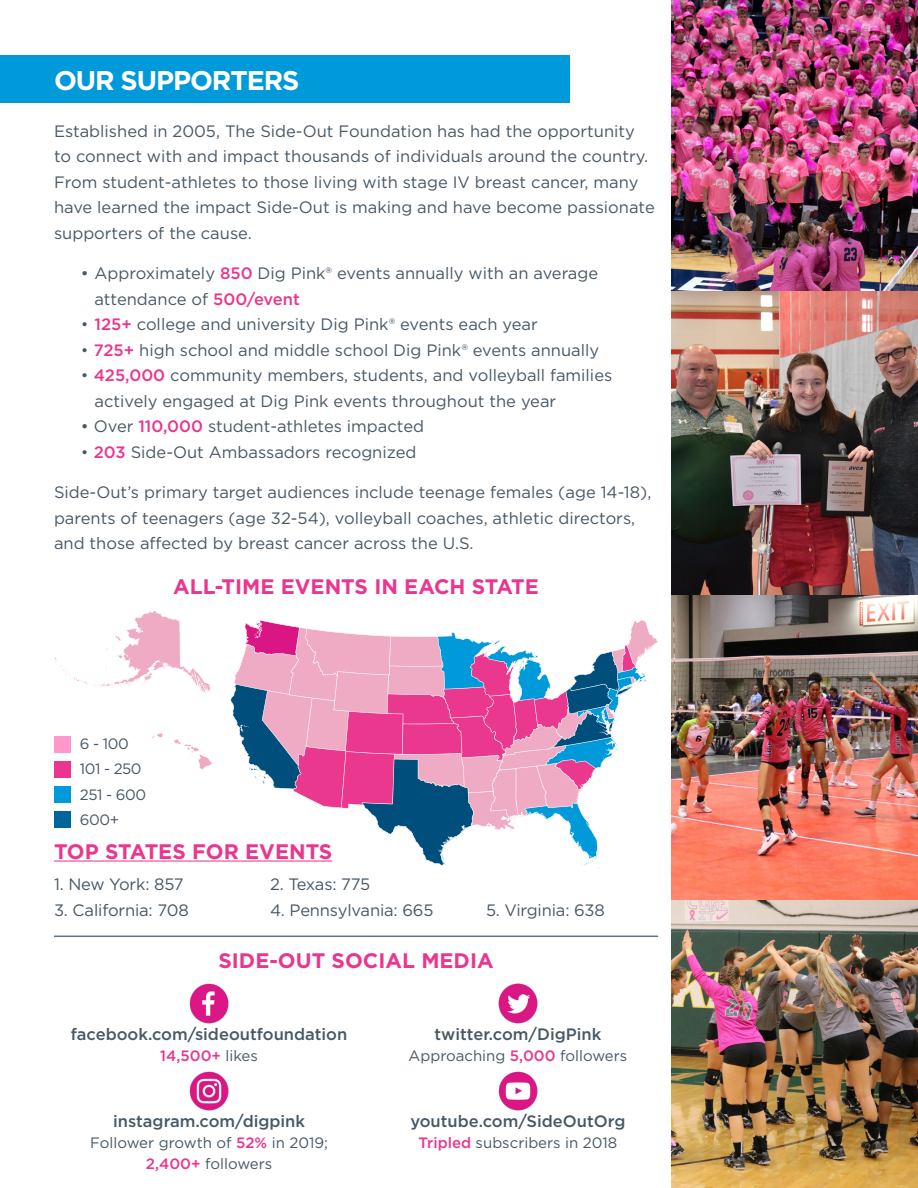
<style>
.page{position:relative;width:918px;height:1188px;background:#fff}
.page>*{position:absolute;margin:0;border:0;box-sizing:border-box;transform-origin:0 0}
.t1{font:700 27px "Gotham HTF";letter-spacing:-.04em;color:#fff}
.t2{font:700 21px "Gotham HTF";color:#ea368e}
.t3{font:700 21px "Gotham";color:#ea368e}
.t4{font:16.5px/25.5px "Gotham";color:#485865}
.t5{font:500 16.5px "Gotham";color:#485865}
.t6{font:16.5px "Gotham";letter-spacing:-.03em;color:#485865}
.t7{font:15px/21px "Gotham";color:#485865;text-align:center}
.t8{font:15px/25.5px "Gotham";letter-spacing:-.03em;color:#485865}
.t9{font:500 15px "Gotham";color:#ea368e}
.s1{font-weight:500;color:#ea368e}
.s2{font-weight:300}
.s3{font-weight:400;color:#485865}
</style>
<div class="page">
<div style="left:0;top:55px;width:570px;height:48px;background:#009ada"></div>
<img style="left:672px;top:0;width:246px;height:1188px">
<img style="left:189px;top:983px;width:40px;height:41px">
<img style="left:189px;top:1071px;width:40px;height:40px">
<img style="left:498px;top:983px;width:40px;height:41px">
<img style="left:498px;top:1071px;width:40px;height:40px">
<svg style="left:152px;top:733px;width:60px;height:37px"></svg>
<svg style="left:230px;top:620px;width:428px;height:249px"></svg>
<svg style="left:55px;top:610px;width:156px;height:82px"></svg>
<hr style="left:54px;top:861px;width:278px;height:1px;background:#ea368e">
<div style="left:54px;top:736px;width:16px;height:16px;background:#f9c"></div>
<div style="left:54px;top:761px;width:16px;height:16px;background:#ea368e"></div>
<div style="left:54px;top:786px;width:16px;height:16px;background:#009ada"></div>
<div style="left:54px;top:811px;width:16px;height:16px;background:#069"></div>
<hr style="left:54px;top:936px;width:604px;height:1px;background:#607382">
<h1 class="t1" style="left:54px;top:65px;width:247px">OUR SUPPORTERS</h1>
<p class="t4" style="left:54px;top:118px;width:602px">Established in 2005, The Side-Out Foundation has had the opportunity to connect with and impact thousands of individuals around the country.<br>From student-athletes to those living with stage IV breast cancer, many have learned the impact Side-Out is making and have become passionate supporters of the cause.</p>
<p class="t4" style="left:95px;top:261px;width:505px;text-indent:-14px">• Approximately <span class="s1">850</span> Dig Pink® events annually with an average attendance of <span class="s1">500/event</span></p>
<p class="t4" style="left:81px;top:312px;width:458px"><span class="s2">•</span> <span class="s1">125+</span> college and university Dig Pink® events each year</p>
<p class="t4" style="left:81px;top:337px;width:520px"><span class="s2">•</span> <span class="s1">725+</span> high school and middle school Dig Pink® events annually</p>
<p class="t4" style="left:95px;top:362px;width:519px;text-indent:-14px"><span class="s2">•</span> <span class="s1">425,000</span> community members, students, and volleyball families actively engaged at Dig Pink events throughout the year</p>
<p class="t4" style="left:81px;top:413px;width:345px">• Over <span class="s1">110,000</span> student-athletes impacted</p>
<p class="t4" style="left:81px;top:439px;width:337px"><span class="s2">•</span> <span class="s1">203</span> Side-Out Ambassadors recognized</p>
<p class="t4" style="left:54px;top:479px;width:599px">Side-Out’s primary target audiences include teenage females (age 14-18), parents of teenagers (age 32-54), volleyball coaches, athletic directors, and those affected by breast cancer across the U.S.</p>
<p class="t2" style="left:173px;top:575px;width:367px">ALL-TIME EVENTS IN EACH STATE</p>
<p class="t8" style="left:80px;top:730px;width:68px">6 - 100<br>101 - 250<br>251 - 600<br>600+</p>
<p class="t3" style="left:54px;top:838px;width:280px">TOP STATES FOR EVENTS</p>
<p class="t4" style="left:54px;top:872px;width:131px">1. New York: 857</p>
<p class="t6" style="left:270px;top:874px;width:102px">2. Texas: 775</p>
<p class="t4" style="left:54px;top:897px;width:136px">3. California: 708</p>
<p class="t4" style="left:270px;top:897px;width:165px">4. Pennsylvania: 665</p>
<p class="t4" style="left:486px;top:897px;width:120px">5. Virginia: 638</p>
<p class="t2" style="left:218px;top:949px;width:277px">SIDE-OUT SOCIAL MEDIA</p>
<p class="t5" style="left:71px;top:1024px;width:278px">facebook.com/sideoutfoundation</p>
<p class="t9" style="left:160px;top:1046px;width:99px">14,500+ <span class="s3">likes</span></p>
<p class="t5" style="left:113px;top:1110px;width:193px">instagram.com/digpink</p>
<p class="t7" style="left:90px;top:1132px;width:239px">Follower growth of <span class="s1">52%</span> in 2019;<br><span class="s1">2,400+</span> followers</p>
<p class="t5" style="left:435px;top:1024px;width:168px">twitter.com/DigPink</p>
<p class="t7" style="left:409px;top:1045px;width:220px">Approaching <span class="s1">5,000</span> followers</p>
<p class="t5" style="left:410px;top:1111px;width:217px">youtube.com/SideOutOrg</p>
<p class="t7" style="left:419px;top:1132px;width:200px"><span class="s1">Tripled</span> subscribers in 2018</p>
</div>
